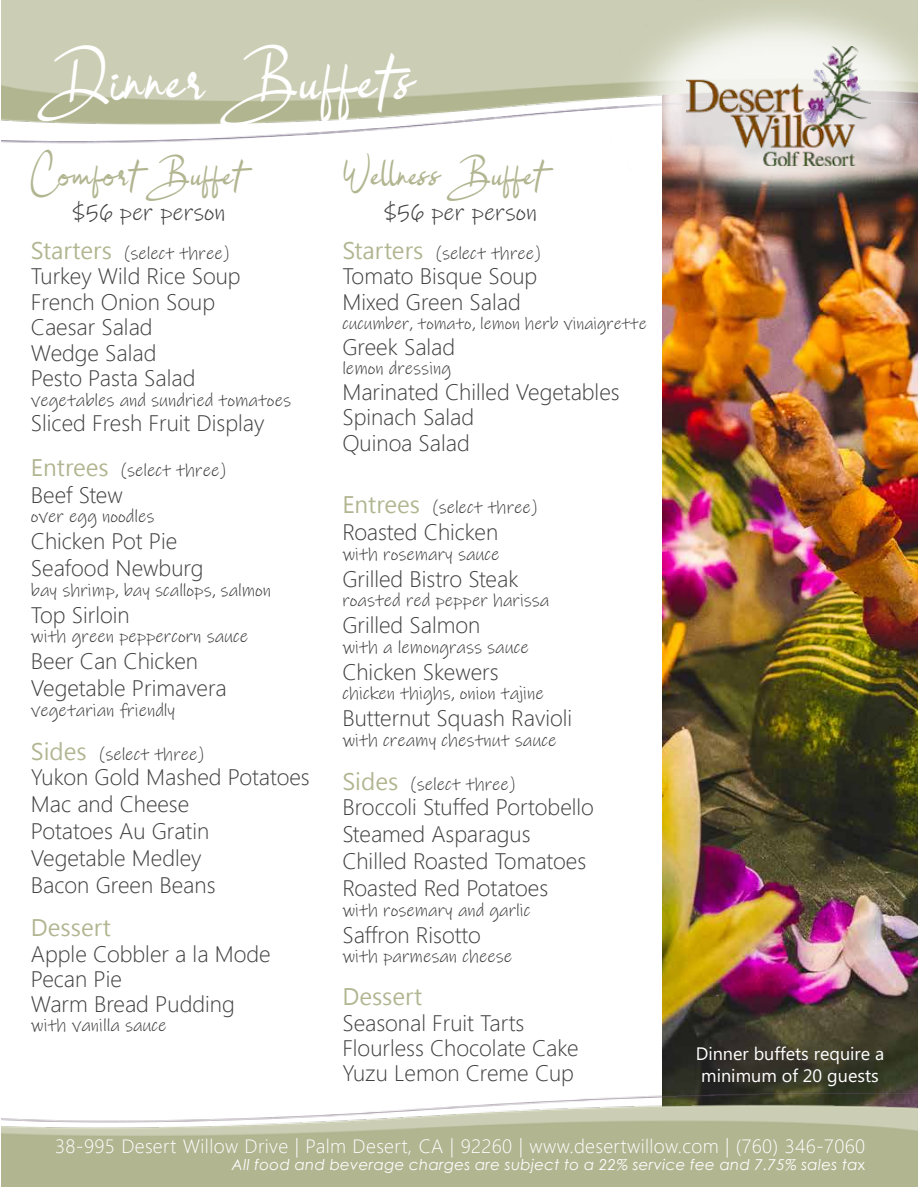
<style>
.page{position:relative;width:918px;height:1188px;background:#fff}
.page>*{position:absolute;margin:0;border:0;box-sizing:border-box;transform-origin:0 0}
.t1{font:45px "Bulgatti";letter-spacing:.05em;color:#fff}
.t2{font:25.5px "Bulgatti";letter-spacing:.04em;color:#b1b590}
.t3{font:24px "Ink Free";color:#414042}
.t4{font:22.5px "Microsoft Jheng Hei";color:#b1b590}
.t5{font:21px/27px "Microsoft Jheng Hei UI Light";color:#414042}
.t6{font:300 21px/25.5px "Microsoft Jheng Hei";color:#414042}
.t7{font:18px "Ink Free";color:#414042}
.t8{font:300 18px "Microsoft Jheng Hei";letter-spacing:.02em;color:#fff}
.t9{font:18px/21.6px "Microsoft Phags Pa";color:#fff;text-align:center}
.t10{font:17.25px "Ink Free";color:#414042}
.t11{font:italic 15px "Century Gothic";letter-spacing:.02em;color:#fff}
.s1{font-family:"Microsoft Jheng Hei";font-size:22.5px;color:#b1b590}
.s2{font-style:normal}
</style>
<div class="page">
<img style="left:662px;top:269px;width:256px;height:819px">
<img style="left:1px;top:1088px;width:917px;height:99px">
<img style="left:558px;top:0;width:360px;height:269px">
<img style="left:687px;top:47px;width:183px;height:118px">
<h1 class="t1" style="left:37px;top:60px;width:377px">Dinner Buffets</h1>
<p class="t2" style="left:31px;top:163px;width:212px">Comfort Buffet</p>
<p class="t3" style="left:72px;top:195px;width:155px">$56 per person</p>
<p class="t7" style="left:31px;top:241px;width:201px"><span class="s1">Starters</span> (select three)</p>
<p class="t6" style="left:31px;top:264px;width:211px">Turkey Wild Rice Soup<br>French Onion Soup<br>Caesar Salad<br>Wedge Salad<br>Pesto Pasta Salad</p>
<p class="t7" style="left:31px;top:387px;width:262px">vegetables and sundried tomatoes</p>
<p class="t6" style="left:31px;top:411px;width:235px">Sliced Fresh Fruit Display</p>
<p class="t7" style="left:31px;top:457px;width:197px"><span class="s1">Entrees</span> (select three)</p>
<p class="t5" style="left:31px;top:481px;width:93px">Beef Stew</p>
<p class="t7" style="left:31px;top:504px;width:125px">over egg noodles</p>
<p class="t5" style="left:31px;top:528px;width:174px">Chicken Pot Pie<br>Seafood Newburg</p>
<p class="t7" style="left:31px;top:577px;width:242px">bay shrimp, bay scallops, salmon</p>
<p class="t5" style="left:31px;top:601px;width:100px">Top Sirloin</p>
<p class="t7" style="left:31px;top:624px;width:219px">with green peppercorn sauce</p>
<p class="t5" style="left:31px;top:648px;width:197px">Beer Can Chicken<br>Vegetable Primavera</p>
<p class="t7" style="left:31px;top:697px;width:146px">vegetarian friendly</p>
<p class="t7" style="left:31px;top:741px;width:175px"><span class="s1">Sides</span> (select three)</p>
<p class="t5" style="left:31px;top:764px;width:280px">Yukon Gold Mashed Potatoes<br>Mac and Cheese<br>Potatoes Au Gratin<br>Vegetable Medley<br>Bacon Green Beans</p>
<p class="t4" style="left:31px;top:914px;width:82px">Dessert</p>
<p class="t5" style="left:31px;top:941px;width:241px;line-height:25.2px">Apple Cobbler a la Mode<br>Pecan Pie<br>Warm Bread Pudding</p>
<p class="t7" style="left:31px;top:1013px;width:137px">with vanilla sauce</p>
<p class="t2" style="left:342px;top:163px;width:202px">Wellness Buffet</p>
<p class="t3" style="left:384px;top:195px;width:155px">$56 per person</p>
<p class="t7" style="left:342px;top:241px;width:201px"><span class="s1">Starters</span> (select three)</p>
<p class="t6" style="left:342px;top:264px;width:196px">Tomato Bisque Soup<br>Mixed Green Salad</p>
<p class="t10" style="left:342px;top:312px;width:306px">cucumber, tomato, lemon herb vinaigrette</p>
<p class="t6" style="left:342px;top:334px;width:114px">Greek Salad</p>
<p class="t7" style="left:342px;top:356px;width:110px">lemon dressing</p>
<p class="t6" style="left:342px;top:379px;width:279px">Marinated Chilled Vegetables<br>Spinach Salad<br>Quinoa Salad</p>
<p class="t7" style="left:342px;top:495px;width:197px"><span class="s1">Entrees</span> (select three)</p>
<p class="t5" style="left:342px;top:519px;width:157px">Roasted Chicken</p>
<p class="t7" style="left:342px;top:541px;width:159px">with rosemary sauce</p>
<p class="t5" style="left:342px;top:565px;width:178px">Grilled Bistro Steak</p>
<p class="t7" style="left:342px;top:588px;width:209px">roasted red pepper harissa</p>
<p class="t5" style="left:342px;top:612px;width:140px">Grilled Salmon</p>
<p class="t7" style="left:342px;top:634px;width:188px">with a lemongrass sauce</p>
<p class="t5" style="left:342px;top:658px;width:158px">Chicken Skewers</p>
<p class="t7" style="left:342px;top:681px;width:203px">chicken thighs, onion tajine</p>
<p class="t5" style="left:342px;top:705px;width:231px">Butternut Squash Ravioli</p>
<p class="t7" style="left:342px;top:727px;width:216px">with creamy chestnut sauce</p>
<p class="t7" style="left:342px;top:771px;width:175px"><span class="s1">Sides</span> (select three)</p>
<p class="t5" style="left:342px;top:794px;width:253px">Broccoli Stuffed Portobello<br>Steamed Asparagus<br>Chilled Roasted Tomatoes<br>Roasted Red Potatoes</p>
<p class="t7" style="left:342px;top:897px;width:190px">with rosemary and garlic</p>
<p class="t5" style="left:342px;top:921px;width:140px">Saffron Risotto</p>
<p class="t7" style="left:342px;top:944px;width:171px">with parmesan cheese</p>
<p class="t4" style="left:342px;top:983px;width:82px">Dessert</p>
<p class="t5" style="left:342px;top:1010px;width:238px;line-height:25.2px">Seasonal Fruit Tarts<br>Flourless Chocolate Cake<br>Yuzu Lemon Creme Cup</p>
<p class="t9" style="left:696px;top:1042px;width:190px">Dinner buffets require a minimum of 20 guests</p>
<p class="t8" style="left:55px;top:1135px;width:812px">38-995 Desert Willow Drive | Palm Desert, CA | 92260 | www.desertwillow.com | (760) 346-7060</p>
<p class="t11" style="left:232px;top:1154px;width:635px">All food and beverage charges are subject to a 22% service fee and 7.75% sales ta<span class="s2">x</span></p>
</div>
